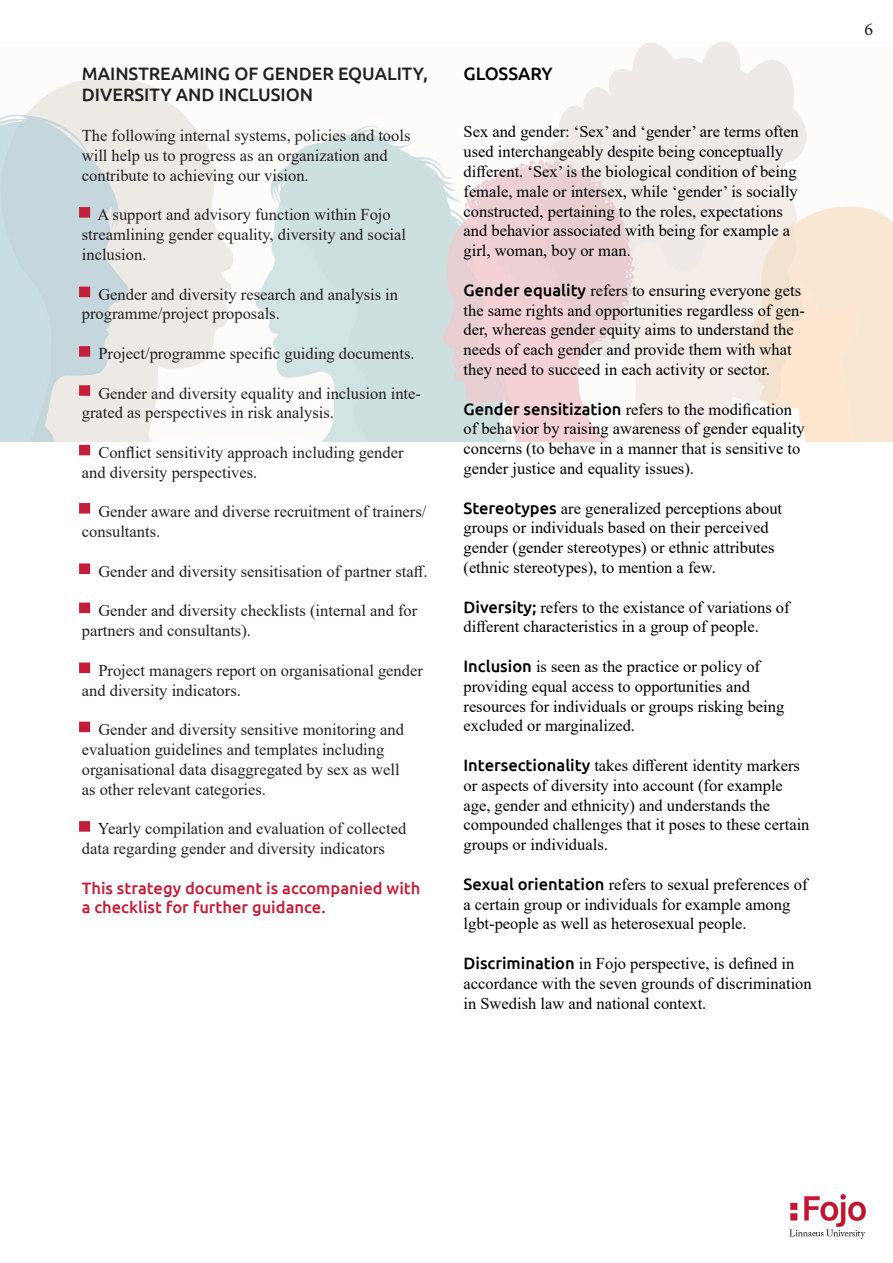
<style>
.page{position:relative;width:893px;height:1263px;background:#fff}
.page>*{position:absolute;margin:0;border:0;box-sizing:border-box;transform-origin:0 0}
.t1{font:500 18px/21.6px "Ubuntu";color:#231f20}
.t2{font:500 18px "Ubuntu";color:#000001}
.t3{font:18px "Minion Pro";color:#231f20}
.t4{font:16.5px/19.8px "Times New Roman";color:#000001}
.t5{font:16.5px/19.8px "Times New Roman";color:#231f20}
.t6{font:500 16.5px/19.8px "Ubuntu";color:#c31f3b}
.s1{font-family:"Ubuntu";font-weight:500}
</style>
<div class="page">
<img style="left:0;top:43px;width:893px;height:398px">
<div style="left:79px;top:207px;width:11px;height:11px;background:#c31f3b;border:2px solid #c31f3b"></div>
<div style="left:79px;top:287px;width:11px;height:10px;background:#c31f3b;border:2px solid #c31f3b"></div>
<div style="left:79px;top:346px;width:11px;height:11px;background:#c31f3b;border:2px solid #c31f3b"></div>
<div style="left:79px;top:385px;width:11px;height:11px;background:#c31f3b;border:2px solid #c31f3b"></div>
<div style="left:79px;top:445px;width:11px;height:10px;background:#c31f3b;border:2px solid #c31f3b"></div>
<div style="left:79px;top:503px;width:11px;height:11px;background:#c31f3b;border:2px solid #c31f3b"></div>
<div style="left:79px;top:563px;width:11px;height:11px;background:#c31f3b;border:2px solid #c31f3b"></div>
<div style="left:79px;top:603px;width:11px;height:10px;background:#c31f3b;border:2px solid #c31f3b"></div>
<div style="left:79px;top:662px;width:11px;height:11px;background:#c31f3b;border:2px solid #c31f3b"></div>
<div style="left:79px;top:722px;width:11px;height:10px;background:#c31f3b;border:2px solid #c31f3b"></div>
<div style="left:79px;top:821px;width:11px;height:11px;background:#c31f3b;border:2px solid #c31f3b"></div>
<img style="left:789px;top:1194px;width:77px;height:45px">
<p class="t1" style="left:82px;top:62px;width:348px">MAINSTREAMING OF GENDER EQUALITY,<br>DIVERSITY AND INCLUSION</p>
<p class="t5" style="left:82px;top:125px;width:330px">The following internal systems, policies and tools will help us to progress as an organization and contribute to achieving our vision.</p>
<p class="t5" style="left:82px;top:204px;width:326px;text-indent:16px">A support and advisory function within Fojo streamlining gender equality, diversity and social inclusion.</p>
<p class="t5" style="left:82px;top:284px;width:318px;text-indent:16px">Gender and diversity research and analysis in programme/project proposals.</p>
<p class="t5" style="left:98px;top:343px;width:318px">Project/programme specific guiding documents.</p>
<p class="t5" style="left:82px;top:383px;width:341px;text-indent:16px">Gender and diversity equality and inclusion inte&shy;grated as perspectives in risk analysis.</p>
<p class="t5" style="left:82px;top:442px;width:323px;text-indent:16px">Conflict sensitivity approach including gender and diversity perspectives.</p>
<p class="t5" style="left:82px;top:501px;width:346px;text-indent:16px">Gender aware and diverse recruitment of trainers/ consultants.</p>
<p class="t5" style="left:98px;top:561px;width:331px">Gender and diversity sensitisation of partner staff.</p>
<p class="t5" style="left:82px;top:600px;width:337px;text-indent:16px">Gender and diversity checklists (internal and for partners and consultants).</p>
<p class="t5" style="left:82px;top:660px;width:343px;text-indent:16px">Project managers report on organisational gender and diversity indicators.</p>
<p class="t5" style="left:82px;top:719px;width:324px;text-indent:16px">Gender and diversity sensitive monitoring and evaluation guidelines and templates including</p>
<p class="t5" style="left:82px;top:759px;width:319px">organisational data disaggregated by sex as well</p>
<p class="t5" style="left:82px;top:779px;width:186px">as other relevant categories.</p>
<p class="t5" style="left:82px;top:818px;width:326px;text-indent:16px">Yearly compilation and evaluation of collected data regarding gender and diversity indicators</p>
<p class="t6" style="left:82px;top:877px;width:340px">This strategy document is accompanied with a checklist for further guidance.</p>
<p class="t2" style="left:463px;top:62px;width:91px">GLOSSARY</p>
<p class="t4" style="left:463px;top:121px;width:337px">Sex and gender: ‘Sex’ and ‘gender’ are terms often used interchangeably despite being conceptually different. ‘Sex’ is the biological condition of being female, male or intersex, while ‘gender’ is socially constructed, pertaining to the roles, expectations</p>
<p class="t4" style="left:463px;top:220px;width:328px">and behavior associated with being for example a girl, woman, boy or man.</p>
<p class="t4" style="left:463px;top:280px;width:343px"><span class="s1">Gender equality</span> refers to ensuring everyone gets the same rights and opportunities regardless of gen&shy;der, whereas gender equity aims to understand the needs of each gender and provide them with what they need to succeed in each activity or sector.</p>
<p class="t4" style="left:463px;top:399px;width:343px"><span class="s1">Gender sensitization</span> refers to the modification of behavior by raising awareness of gender equality concerns (to behave in a manner that is sensitive to gender justice and equality issues).</p>
<p class="t4" style="left:463px;top:498px;width:320px"><span class="s1">Stereotypes</span> are generalized perceptions about groups or individuals based on their perceived</p>
<p class="t4" style="left:463px;top:537px;width:313px">gender (gender stereotypes) or ethnic attributes</p>
<p class="t4" style="left:463px;top:557px;width:254px">(ethnic stereotypes), to mention a few.</p>
<p class="t4" style="left:463px;top:597px;width:328px"><span class="s1">Diversity;</span> refers to the existance of variations of different characteristics in a group of people.</p>
<p class="t4" style="left:463px;top:656px;width:298px"><span class="s1">Inclusion</span> is seen as the practice or policy of</p>
<p class="t4" style="left:463px;top:676px;width:288px">providing equal access to opportunities and</p>
<p class="t4" style="left:463px;top:696px;width:322px">resources for individuals or groups risking being excluded or marginalized.</p>
<p class="t4" style="left:463px;top:755px;width:338px"><span class="s1">Intersectionality</span> takes different identity markers or aspects of diversity into account (for example age, gender and ethnicity) and understands the</p>
<p class="t4" style="left:463px;top:814px;width:347px">compounded challenges that it poses to these certain groups or individuals.</p>
<p class="t4" style="left:463px;top:874px;width:346px"><span class="s1">Sexual orientation</span> refers to sexual preferences of a certain group or individuals for example among lgbt-people as well as heterosexual people.</p>
<p class="t4" style="left:463px;top:953px;width:350px"><span class="s1">Discrimination</span> in Fojo perspective, is defined in accordance with the seven grounds of discrimination in Swedish law and national context.</p>
<p class="t3" style="left:865px;top:17px;width:10px">6</p>
</div>
